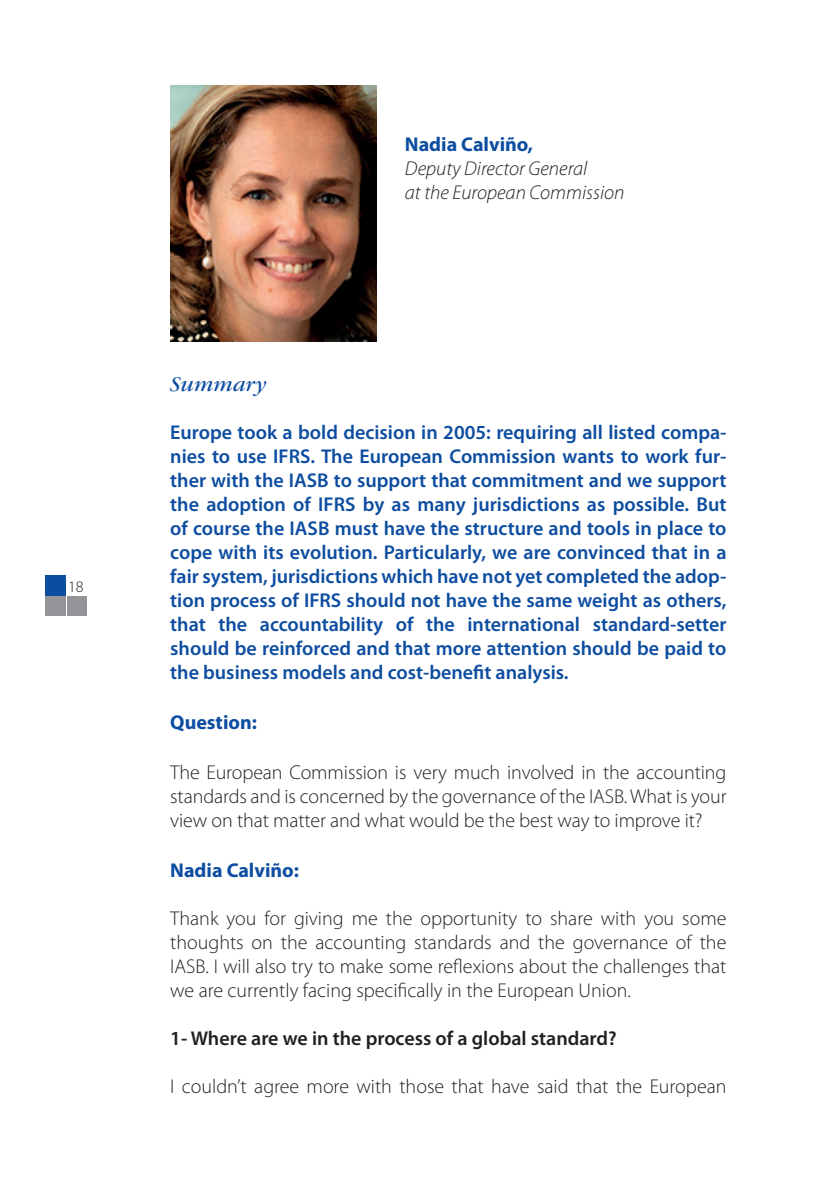
<style>
.page{position:relative;width:840px;height:1191px;background:#fff}
.page>*{position:absolute;margin:0;border:0;box-sizing:border-box;transform-origin:0 0}
.t1{font:italic 22px "Garamond LT";color:#0d4da1}
.t2{font:600 20px/24px "Myriad Pro";color:#0d4da1;text-align:justify}
.t3{font:300 20px/24px "Myriad Pro";color:#231f20;text-align:justify}
.t4{font:italic 300 20px/24px "Myriad Pro";color:#231f20}
.t5{font:600 20px "Myriad Pro";color:#231f20}
.t6{font:700 20px "Myriad Pro";color:#0d4da1}
.t7{font:300 16px "Myriad Pro";color:#231f20}
</style>
<div class="page">
<div style="left:45px;top:574px;width:20px;height:21px;background:#0d4da1"></div>
<div style="left:45px;top:596px;width:20px;height:20px;background:#939598"></div>
<div style="left:67px;top:596px;width:19px;height:20px;background:#939598"></div>
<img style="left:170px;top:85px;width:206px;height:256px">
<p class="t7" style="left:68px;top:576px;width:17px">18</p>
<p class="t6" style="left:404px;top:131px;width:129px">Nadia Calviño,</p>
<p class="t4" style="left:404px;top:156px;width:221px">Deputy Director General<br>at the European Commission</p>
<p class="t1" style="left:170px;top:372px;width:98px">Summary</p>
<p class="t2" style="left:170px;top:419px;width:557px">Europe took a bold decision in 2005: requiring all listed compa&shy;nies to use IFRS. The European Commission wants to work fur&shy;ther with the IASB to support that commitment and we support the adoption of IFRS by as many jurisdictions as possible. But of course the IASB must have the structure and tools in place to cope with its evolution. Particularly, we are convinced that in a fair system, jurisdictions which have not yet completed the adop&shy;tion process of IFRS should not have the same weight as others, that the accountability of the international standard-setter should be reinforced and that more attention should be paid to the business models and cost-benefit analysis.</p>
<p class="t6" style="left:170px;top:709px;width:88px">Question:</p>
<p class="t3" style="left:170px;top:760px;width:557px">The European Commission is very much involved in the accounting standards and is concerned by the governance of the IASB. What is your view on that matter and what would be the best way to improve it?</p>
<p class="t6" style="left:170px;top:857px;width:130px">Nadia Calviño:</p>
<p class="t3" style="left:170px;top:906px;width:557px">Thank you for giving me the opportunity to share with you some thoughts on the accounting standards and the governance of the IASB. I will also try to make some reflexions about the challenges that we are currently facing specifically in the European Union.</p>
<p class="t5" style="left:170px;top:1025px;width:448px">1- Where are we in the process of a global standard?</p>
<p class="t3" style="left:170px;top:1074px;width:557px">I couldn’t agree more with those that have said that the European</p>
</div>
